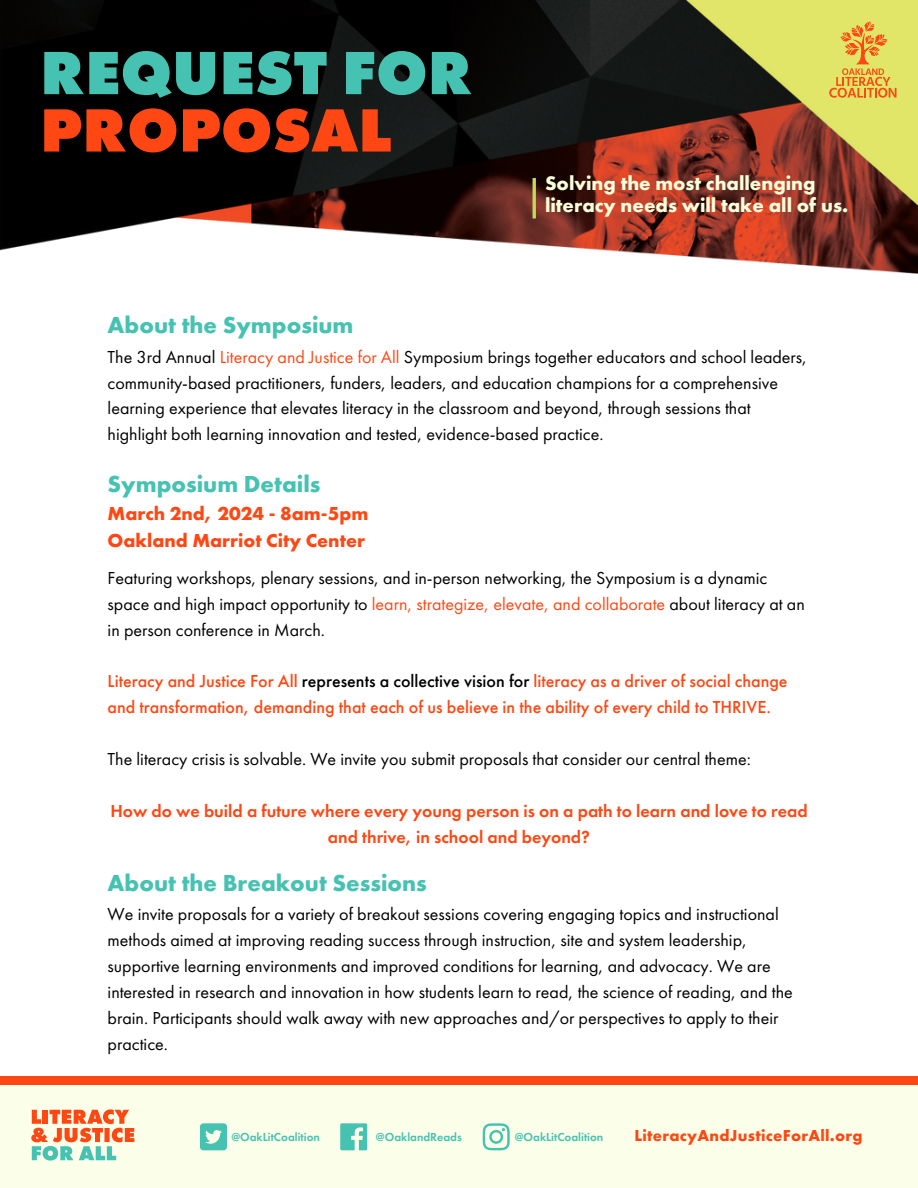
<style>
.page{position:relative;width:918px;height:1188px;background:#fff}
.page>*{position:absolute;margin:0;border:0;box-sizing:border-box;transform-origin:0 0}
.t1{font:800 63.3px "Futura PT";color:#45c2b1}
.t2{font:800 63.3px "Futura PT";color:#ff4713}
.t3{font:700 24px "Futura PT";color:#45c2b1}
.t4{font:700 20.25px "Futura PT";color:#f8ffdb}
.t5{font:700 19.5px "Futura PT";color:#ff4713}
.t6{font:18px/25.8px "Futura PT";color:#000}
.t7{font:500 18px/25.8px "Futura PT";color:#ff4713}
.t8{font:600 18px/25.8px "Futura PT";color:#ff4713;text-align:center}
.t9{font:700 16.5px "Futura PT";letter-spacing:.015em;color:#ff4713}
.t10{font:600 12px "Futura PT";color:#45c2b1}
.s1{color:#ff4713}
.s2{color:#000}
</style>
<div class="page">
<img style="left:0;top:0;width:918px;height:273px">
<svg style="left:829px;top:21px;width:68px;height:77px;background:#e7c054"></svg>
<hr style="left:533px;top:178px;width:3px;height:41px;background:#c0d95c">
<div style="left:0;top:1085px;width:918px;height:103px;background:#fbffea"></div>
<div style="left:0;top:1077px;width:918px;height:8px;background:#ff4713"></div>
<svg style="left:200px;top:1123px;width:27px;height:27px"></svg>
<svg style="left:340px;top:1123px;width:27px;height:27px"></svg>
<svg style="left:483px;top:1123px;width:27px;height:27px"></svg>
<svg style="left:31px;top:1109px;width:103px;height:52px"></svg>
<p class="t1" style="left:40px;top:32px;width:434px">REQUEST FOR</p>
<p class="t2" style="left:40px;top:89px;width:353px">PROPOSAL</p>
<p class="t4" style="left:545px;top:170px;width:272px">Solving the most challenging</p>
<p class="t4" style="left:545px;top:192px;width:305px">literacy needs will take all of us.</p>
<p class="t3" style="left:108px;top:310px;width:247px">About the Symposium</p>
<p class="t6" style="left:108px;top:344px;width:701px">The 3rd Annual <span class="s1">Literacy and Justice for All</span> Symposium brings together educators and school leaders, community-based practitioners, funders, leaders, and education champions for a comprehensive learning experience that elevates literacy in the classroom and beyond, through sessions that highlight both learning innovation and tested, evidence-based practice.</p>
<p class="t3" style="left:108px;top:468px;width:214px">Symposium Details</p>
<p class="t5" style="left:108px;top:501px;width:262px">March 2nd, 2024 - 8am-5pm</p>
<p class="t5" style="left:108px;top:528px;width:259px">Oakland Marriot City Center</p>
<p class="t6" style="left:108px;top:565px;width:699px">Featuring workshops, plenary sessions, and in-person networking, the Symposium is a dynamic space and high impact opportunity to <span class="s1">learn, strategize, elevate, and collaborate</span> about literacy at an in person conference in March.</p>
<p class="t7" style="left:108px;top:668px;width:682px">Literacy and Justice For All <span class="s2">represents a collective vision for</span> literacy as a driver of social change and transformation, demanding that each of us believe in the ability of every child to THRIVE.</p>
<p class="t6" style="left:108px;top:746px;width:645px">The literacy crisis is solvable. We invite you submit proposals that consider our central theme:</p>
<p class="t8" style="left:110px;top:798px;width:699px">How do we build a future where every young person is on a path to learn and love to read and thrive, in school and beyond?</p>
<p class="t3" style="left:108px;top:868px;width:321px">About the Breakout Sessions</p>
<p class="t6" style="left:108px;top:901px;width:687px">We invite proposals for a variety of breakout sessions covering engaging topics and instructional methods aimed at improving reading success through instruction, site and system leadership, supportive learning environments and improved conditions for learning, and advocacy. We are interested in research and innovation in how students learn to read, the science of reading, and the brain. Participants should walk away with new approaches and/or perspectives to apply to their practice.</p>
<p class="t10" style="left:231px;top:1129px;width:90px">@OakLitCoalition</p>
<p class="t10" style="left:376px;top:1129px;width:88px">@OaklandReads</p>
<p class="t10" style="left:515px;top:1129px;width:90px">@OakLitCoalition</p>
<p class="t9" style="left:634px;top:1125px;width:230px">LiteracyAndJusticeForAll.org</p>
</div>
